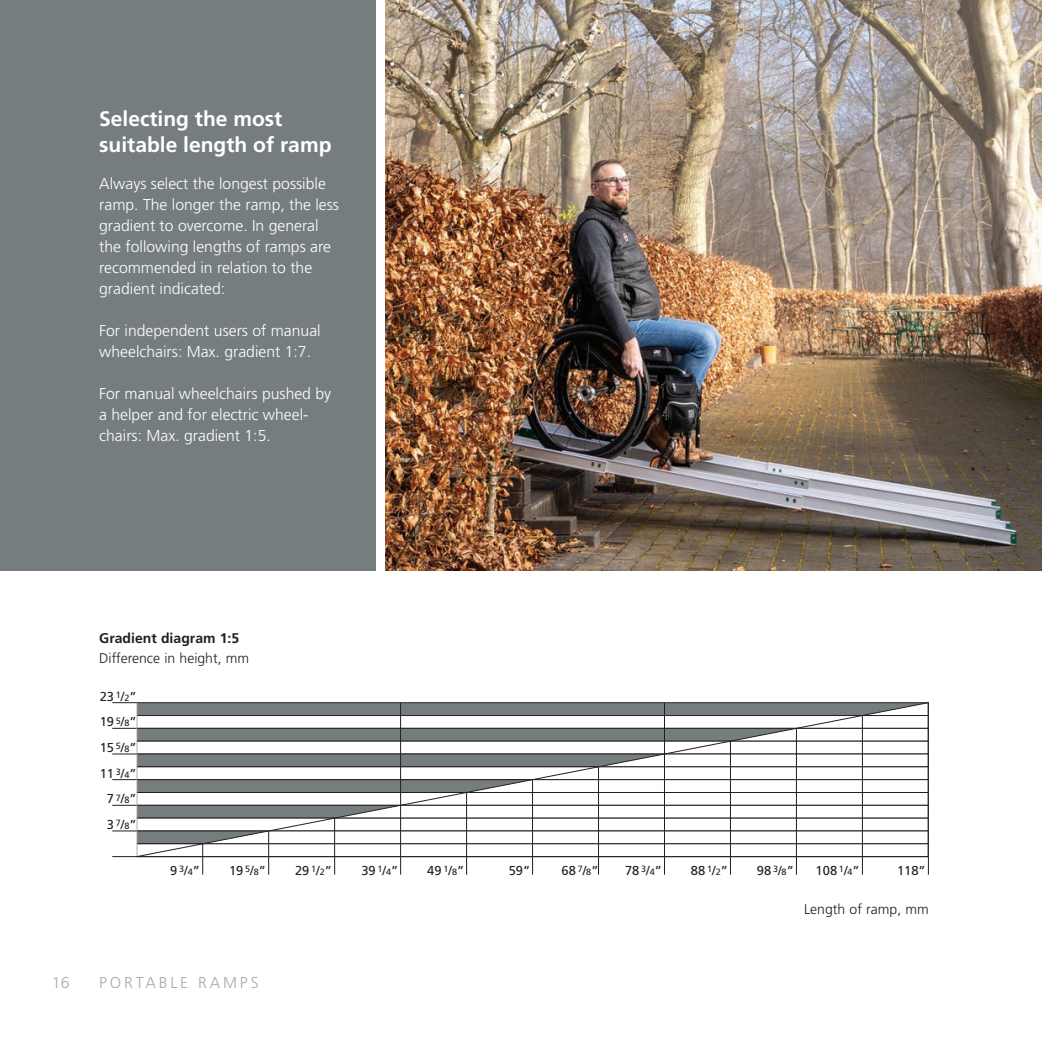
<style>
.page{position:relative;width:1042px;height:1042px;background:#fff}
.page>*{position:absolute;margin:0;border:0;box-sizing:border-box;transform-origin:0 0}
.t1{font:700 21px/26.2px "Frutiger";color:#fff}
.t2{font:300 15.75px/21px "Frutiger";color:#fff}
.t3{font:300 15.75px "Frutiger";letter-spacing:.18em;color:#a8a9ad}
.t4{font:300 14px "Frutiger";color:#231f20}
.t5{font:700 14px "Frutiger";color:#231f20}
.t6{font:12.95px/25.7px "Frutiger";color:#231f20;text-align:center}
.s1{font-size:9.1px}
</style>
<div class="page">
<img style="left:385px;top:0;width:657px;height:570px">
<div style="left:0;top:0;width:375px;height:570px;background:#767d7e"></div>
<svg style="left:112px;top:702px;width:817px;height:172px"></svg>
<h1 class="t1" style="left:99px;top:106px;width:234px">Selecting the most suitable length of ramp</h1>
<p class="t2" style="left:99px;top:173px;width:241px">Always select the longest possible ramp. The longer the ramp, the less gradient to overcome. In general the following lengths of ramps are recommended in relation to the gradient indicated:</p>
<p class="t2" style="left:99px;top:320px;width:223px">For independent users of manual wheelchairs: Max. gradient 1:7.</p>
<p class="t2" style="left:99px;top:383px;width:233px">For manual wheelchairs pushed by a helper and for electric wheel&shy;chairs: Max. gradient 1:5.</p>
<p class="t3" style="left:52px;top:974px;width:19px">16</p>
<p class="t5" style="left:99px;top:630px;width:142px">Gradient diagram 1:5</p>
<p class="t4" style="left:99px;top:650px;width:152px">Difference in height, mm</p>
<p class="t6" style="left:100px;top:683px;width:39px">23 <sup>1</sup>/<span class="s1">2</span>”</p>
<p class="t6" style="left:100px;top:709px;width:39px">19 <sup>5</sup>/<span class="s1">8</span>”<br>15 <sup>5</sup>/<span class="s1">8</span>”<br>11 <sup>3</sup>/<span class="s1">4</span>”<br>7 <sup>7</sup>/<span class="s1">8</span>”<br>3 <sup>7</sup>/<span class="s1">8</span>”</p>
<p class="t6" style="left:170px;top:857px;width:31px">9 <sup>3</sup>/<span class="s1">4</span>”</p>
<p class="t6" style="left:229px;top:857px;width:39px">19 <sup>5</sup>/<span class="s1">8</span>”</p>
<p class="t6" style="left:295px;top:857px;width:39px">29 <sup>1</sup>/<span class="s1">2</span>”</p>
<p class="t6" style="left:361px;top:857px;width:39px">39 <sup>1</sup>/<span class="s1">4</span>”</p>
<p class="t6" style="left:427px;top:857px;width:39px">49 <sup>1</sup>/<span class="s1">8</span>”</p>
<p class="t6" style="left:509px;top:857px;width:23px">59”</p>
<p class="t6" style="left:561px;top:857px;width:39px">68 <sup>7</sup>/<span class="s1">8</span>”</p>
<p class="t6" style="left:625px;top:857px;width:39px">78 <sup>3</sup>/<span class="s1">4</span>”</p>
<p class="t6" style="left:691px;top:857px;width:39px">88 <sup>1</sup>/<span class="s1">2</span>”</p>
<p class="t6" style="left:757px;top:857px;width:39px">98 <sup>3</sup>/<span class="s1">8</span>”</p>
<p class="t6" style="left:815px;top:857px;width:46px">108 <sup>1</sup>/<span class="s1">4</span>”</p>
<p class="t6" style="left:897px;top:857px;width:30px">118”</p>
<p class="t4" style="left:804px;top:901px;width:126px">Length of ramp, mm</p>
<p class="t3" style="left:99px;top:974px;width:161px">PORTABLE RAMPS</p>
</div>
